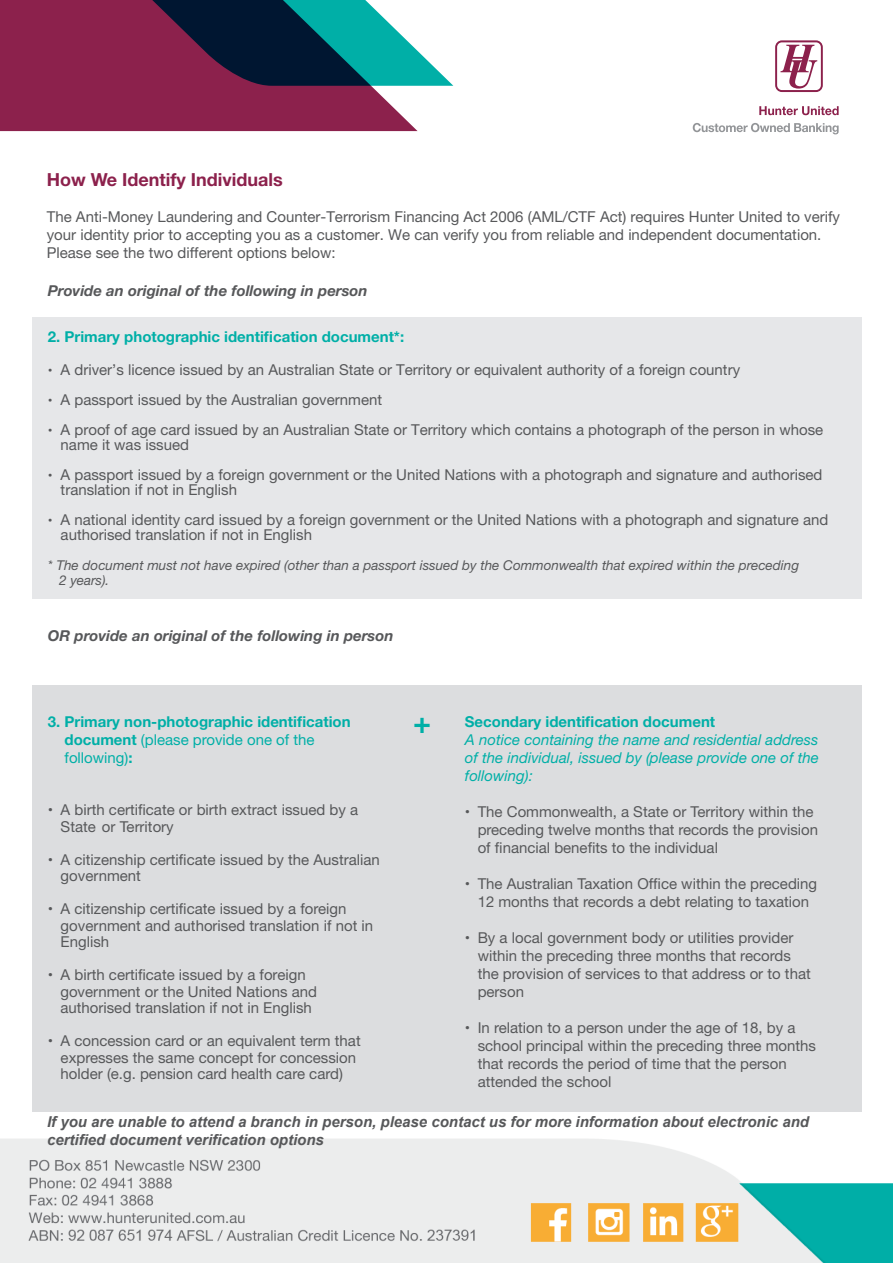
<style>
.page{position:relative;width:893px;height:1263px;background:#fff}
.page>*{position:absolute;margin:0;border:0;box-sizing:border-box;transform-origin:0 0}
.t1{font:700 30px "Helvetica Neue";color:#00afa7}
.t2{font:700 18px "Helvetica Neue";color:#8c214c}
.t3{font:15px/18px "Helvetica Neue";color:#57585a}
.t4{font:700 15px/18px "Helvetica Neue";color:#00afa7}
.t5{font:italic 700 15px/18px "Arial";color:#57585a}
.t6{font:italic 15px/18px "Helvetica Neue";color:#00afa7;text-align:justify}
.t7{font:italic 700 15px "Helvetica Neue";color:#57585a}
.t8{font:italic 13.5px/15px "Helvetica Neue";color:#57585a}
.s1{font-size:13.5px}
.s2{font-weight:400}
</style>
<div class="page">
<img style="left:0;top:1139px;width:892px;height:124px">
<div style="left:32px;top:686px;width:830px;height:426px;background:#dcdddf"></div>
<div style="left:32px;top:317px;width:830px;height:282px;background:#e6e7e9"></div>
<div style="left:0;top:0;width:418px;height:131px;background:#8c214c"></div>
<svg style="left:127px;top:0;width:326px;height:86px;background:#415e70"></svg>
<svg style="left:775px;top:40px;width:48px;height:52px"></svg>
<svg style="left:759px;top:106px;width:80px;height:9px"></svg>
<svg style="left:693px;top:123px;width:146px;height:11px"></svg>
<p class="t2" style="left:47px;top:166px;width:237px">How We Identify Individuals</p>
<p class="t3" style="left:47px;top:209px;width:795px">The Anti-Money Laundering and Counter-Terrorism Financing Act 2006 (AML/CTF Act) requires Hunter United to verify your identity prior to accepting you as a customer. We can verify you from reliable and independent documentation.<br>Please see the two different options below:</p>
<p class="t7" style="left:48px;top:279px;width:321px">Provide an original of the following in person</p>
<p class="t4" style="left:48px;top:328px;width:358px">2. Primary photographic identification document*:</p>
<p class="t3" style="left:48px;top:362px;width:694px"><span class="s1">•</span> A driver’s licence issued by an Australian State or Territory or equivalent authority of a foreign country</p>
<p class="t3" style="left:48px;top:392px;width:336px"><span class="s1">•</span> A passport issued by the Australian government</p>
<p class="t3" style="left:61px;top:423px;width:764px;line-height:15px;text-indent:-13px"><span class="s1">•</span> A proof of age card issued by an Australian State or Territory which contains a photograph of the person in whose name it was issued</p>
<p class="t3" style="left:61px;top:468px;width:763px;line-height:15px;text-indent:-13px"><span class="s1">•</span> A passport issued by a foreign government or the United Nations with a photograph and signature and authorised translation if not in English</p>
<p class="t3" style="left:61px;top:513px;width:769px;line-height:15px;text-indent:-13px"><span class="s1">•</span> A national identity card issued by a foreign government or the United Nations with a photograph and signature and authorised translation if not in English</p>
<p class="t8" style="left:59px;top:559px;width:741px;text-indent:-11px">* The document must not have expired (other than a passport issued by the Commonwealth that expired within the preceding<br>2 years).</p>
<p class="t7" style="left:48px;top:624px;width:347px">OR provide an original of the following in person</p>
<p class="t4" style="left:65px;top:713px;width:288px;text-indent:-17px">3. Primary non-photographic identification document <span class="s2">(please provide one of the following)</span>:</p>
<p class="t3" style="left:61px;top:802px;width:299px;line-height:16.5px;text-indent:-13px">• A birth certificate or birth extract issued by a<br>State or Territory</p>
<p class="t3" style="left:61px;top:852px;width:321px;line-height:16.5px;text-indent:-13px">• A citizenship certificate issued by the Australian government</p>
<p class="t3" style="left:61px;top:901px;width:314px;line-height:16.5px;text-indent:-13px">• A citizenship certificate issued by a foreign government and authorised translation if not in<br>English</p>
<p class="t3" style="left:60px;top:967px;width:258px;line-height:16.5px;text-indent:-13px">• A birth certificate issued by a foreign government or the United Nations and authorised translation if not in English</p>
<p class="t3" style="left:48px;top:1033px;width:314px;line-height:16.5px;text-align:center">• A concession card or an equivalent term that expresses the same concept for concession holder (e.g. pension card health care card)</p>
<p class="t1" style="left:413px;top:699px;width:19px">+</p>
<p class="t4" style="left:465px;top:713px;width:252px">Secondary identification document</p>
<p class="t6" style="left:465px;top:731px;width:355px">A notice containing the name and residential address of the individual, issued by (please provide one of the following):</p>
<p class="t3" style="left:478px;top:803px;width:342px;text-indent:-13px">• The Commonwealth, a State or Territory within the preceding twelve months that records the provision of financial benefits to the individual</p>
<p class="t3" style="left:465px;top:875px;width:354px;text-align:center">• The Australian Taxation Office within the preceding<br>12 months that records a debt relating to taxation</p>
<p class="t3" style="left:478px;top:929px;width:335px;text-indent:-13px">• By a local government body or utilities provider within the preceding three months that records the provision of services to that address or to that person</p>
<p class="t3" style="left:478px;top:1019px;width:340px;text-indent:-13px">• In relation to a person under the age of 18, by a school principal within the preceding three months that records the period of time that the person attended the school</p>
<p class="t5" style="left:47px;top:1113px;width:763px">If you are unable to attend a branch in person, please contact us for more information about electronic and certified document verification options</p>
</div>
